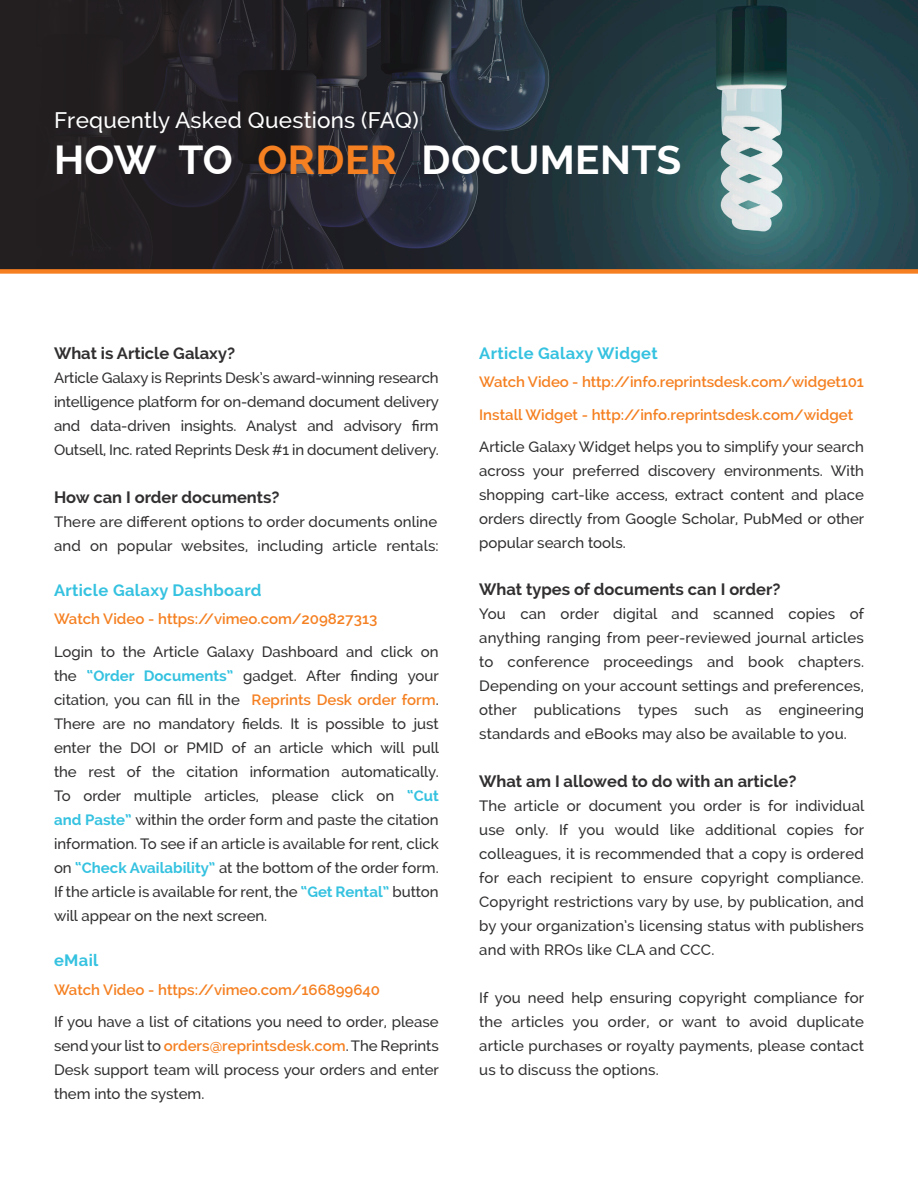
<style>
.page{position:relative;width:918px;height:1188px;background:#fff}
.page>*{position:absolute;margin:0;border:0;box-sizing:border-box;transform-origin:0 0}
.Main_Content{font:700 40.5px "Raleway";letter-spacing:.01em;color:#fff}
.Main_Content-2{font:500 22.5px "Raleway";letter-spacing:.01em;color:#fff}
.Main_Content-3{font:700 16.5px "Raleway";color:#312f30}
.Bullets_Indent{font:700 16.5px "Raleway";letter-spacing:.02em;color:#35c2e0}
.Main_Content-4{font:700 16.5px "Raleway";letter-spacing:.02em;color:#35c2e0}
.Main_Content-5{font:500 15px/24px "Raleway";letter-spacing:.01em;color:#312f30;text-align:justify}
.Bullets_Indent-2{font:500 15px/24px "Raleway";color:#312f30;text-align:justify}
.Bullets_Indent-3{font:600 15px "Raleway";color:#f58021}
.s1{color:#f58021}
.s2{font-weight:700;color:#35c2e0}
.s3{font-weight:600;color:#f58021}
</style>
<div class="page">
<img style="left:816px;top:0;width:102px;height:269px">
<svg style="left:0;top:0;width:816px;height:269px;background:#2b353b"></svg>
<div style="left:0;top:269px;width:918px;height:5px;background:#f57f21"></div>
<p class="Main_Content-2" style="left:54px;top:107px;width:366px">Frequently Asked Questions (FAQ)</p>
<p class="Main_Content" style="left:54px;top:137px;width:629px">HOW TO <span class="s1">ORDER</span> DOCUMENTS</p>
<p class="Main_Content-3" style="left:54px;top:344px;width:183px">What is Article Galaxy?</p>
<p class="Main_Content-5" style="left:54px;top:366px;width:387px">Article Galaxy is Reprints Desk’s award-winning research intelligence platform for on-demand document delivery and data-driven insights. Analyst and advisory firm Outsell, Inc. rated Reprints Desk #1 in document delivery.</p>
<p class="Main_Content-3" style="left:54px;top:488px;width:227px">How can I order documents?</p>
<p class="Main_Content-5" style="left:54px;top:510px;width:385px">There are different options to order documents online</p>
<p class="Main_Content-5" style="left:54px;top:534px;width:386px">and on popular websites, including article rentals:</p>
<p class="Bullets_Indent" style="left:54px;top:581px;width:209px">Article Galaxy Dashboard</p>
<p class="Bullets_Indent-3" style="left:54px;top:611px;width:325px">Watch Video - https://vimeo.com/209827313</p>
<p class="Bullets_Indent-2" style="left:54px;top:639px;width:387px">Login to the Article Galaxy Dashboard and click on the <span class="s2">“Order Documents”</span> gadget. After finding your citation, you can fill in the <span class="s3">Reprints Desk order form</span>.<br>There are no mandatory fields. It is possible to just enter the DOI or PMID of an article which will pull the rest of the citation information automatically.<br>To order multiple articles, please click on <span class="s2">“Cut and Paste”</span> within the order form and paste the citation information. To see if an article is available for rent, click on <span class="s2">“Check Availability”</span> at the bottom of the order form.<br>If the article is available for rent, the <span class="s2">“Get Rental”</span> button will appear on the next screen.</p>
<p class="Main_Content-4" style="left:54px;top:951px;width:46px">eMail</p>
<p class="Bullets_Indent-3" style="left:54px;top:981px;width:328px">Watch Video - https://vimeo.com/166899640</p>
<p class="Bullets_Indent-2" style="left:54px;top:1009px;width:387px">If you have a list of citations you need to order, please send your list to <span class="s3">orders@reprintsdesk.com</span>. The Reprints Desk support team will process your orders and enter them into the system.</p>
<p class="Bullets_Indent" style="left:479px;top:344px;width:180px">Article Galaxy Widget</p>
<p class="Bullets_Indent-3" style="left:479px;top:374px;width:386px">Watch Video - http://info.reprintsdesk.com/widget101</p>
<p class="Bullets_Indent-3" style="left:479px;top:406px;width:375px">Install Widget - http://info.reprintsdesk.com/widget</p>
<p class="Main_Content-5" style="left:479px;top:434px;width:387px">Article Galaxy Widget helps you to simplify your search across your preferred discovery environments. With shopping cart-like access, extract content and place orders directly from Google Scholar, PubMed or other popular search tools.</p>
<p class="Main_Content-3" style="left:479px;top:580px;width:303px">What types of documents can I order?</p>
<p class="Main_Content-5" style="left:479px;top:602px;width:387px">You can order digital and scanned copies of anything ranging from peer-reviewed journal articles to conference proceedings and book chapters.<br>Depending on your account settings and preferences, other publications types such as engineering standards and eBooks may also be available to you.</p>
<p class="Main_Content-3" style="left:479px;top:772px;width:319px">What am I allowed to do with an article?</p>
<p class="Main_Content-5" style="left:479px;top:794px;width:387px">The article or document you order is for individual use only. If you would like additional copies for colleagues, it is recommended that a copy is ordered for each recipient to ensure copyright compliance.<br>Copyright restrictions vary by use, by publication, and by your organization’s licensing status with publishers and with RROs like CLA and CCC.</p>
<p class="Main_Content-5" style="left:479px;top:986px;width:387px">If you need help ensuring copyright compliance for the articles you order, or want to avoid duplicate article purchases or royalty payments, please contact us to discuss the options.</p>
</div>
